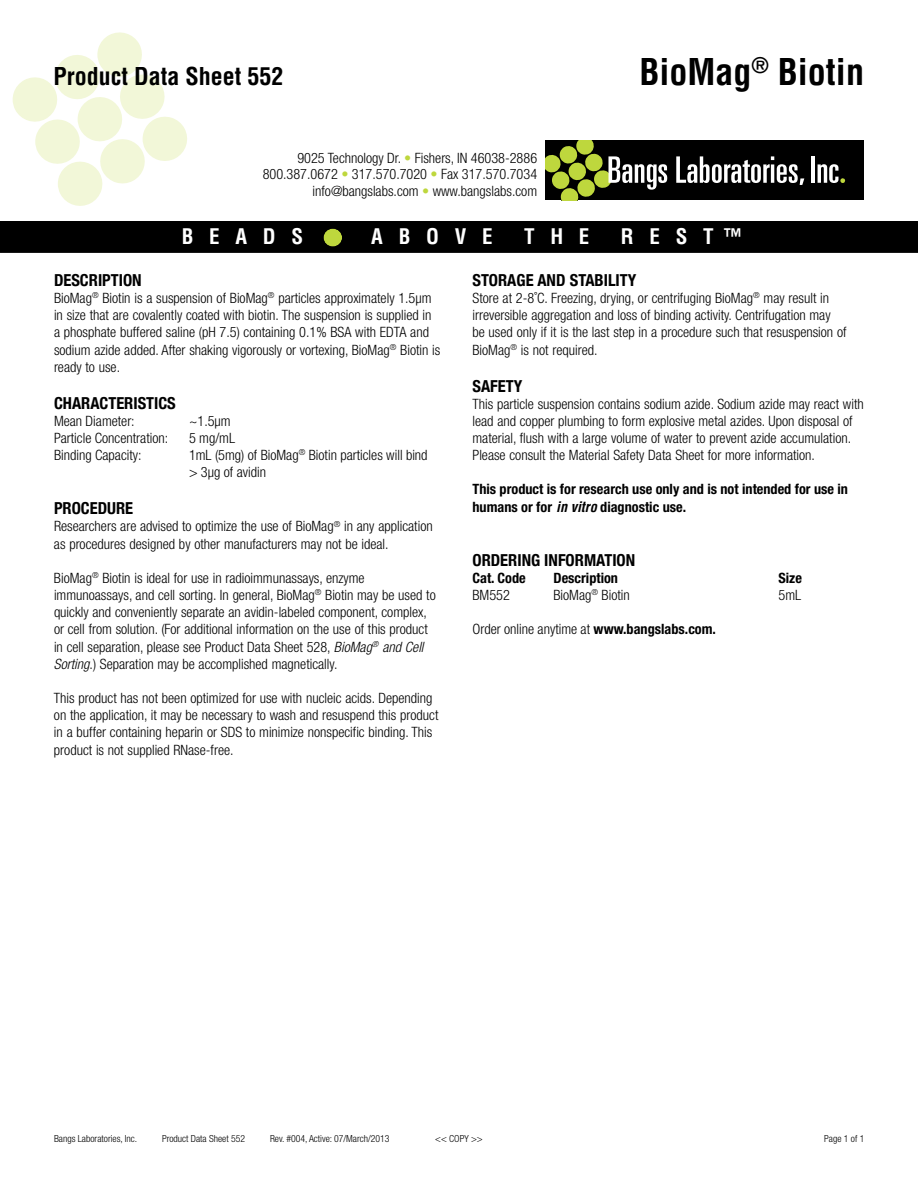
<style>
.page{position:relative;width:918px;height:1188px;background:#fff}
.page>*{position:absolute;margin:0;border:0;box-sizing:border-box;transform-origin:0 0}
.t1{font:700 condensed 36px "Helvetica";color:#000}
.t2{font:700 condensed 24px "Helvetica";color:#000}
.t3{font:700 condensed 21px "Helvetica";color:#fff}
.t4{font:700 condensed 16.5px "Helvetica Neue";color:#000}
.t5{font:300 condensed 14.25px/17.1px "Helvetica Neue";color:#000}
.t6{font:700 condensed 14.25px/17.1px "Helvetica Neue";color:#000}
.t7{font:300 condensed 9.75px "Helvetica Neue";color:#000}
.s1{color:#bed73d}
.s2{font-style:italic}
.s3{font-family:"Helvetica";font-style:italic}
.s4{font-weight:700}
</style>
<div class="page">
<div style="left:1px;top:222px;width:916px;height:30px;background:#000"></div>
<div style="left:0;top:221px;width:918px;height:32px;border:2px solid #000"></div>
<svg style="left:13px;top:32px;width:174px;height:174px"></svg>
<div style="left:324px;top:229px;width:18px;height:18px;background:#bed73d;border-radius:50%"></div>
<div style="left:546px;top:141px;width:318px;height:59px;background:#000"></div>
<svg style="left:546px;top:141px;width:121px;height:59px"></svg>
<svg style="left:676px;top:156px;width:128px;height:29px"></svg>
<hr style="left:811px;top:156px;width:4px;height:27px;background:#fff">
<svg style="left:818px;top:164px;width:27px;height:19px"></svg>
<h2 class="t2" style="left:54px;top:62px;width:232px">Product Data Sheet 552</h2>
<h1 class="t1" style="left:640px;top:50px;width:226px">BioMag<sup>®</sup> Biotin</h1>
<p class="t5" style="left:263px;top:149px;width:276px;line-height:16.5px;text-align:right">9025 Technology Dr. <span class="s1">•</span> Fishers, IN 46038-2886<br>800.387.0672 <span class="s1">•</span> 317.570.7020 <span class="s1">•</span> Fax 317.570.7034 info@bangslabs.com <span class="s1">•</span> www.bangslabs.com</p>
<h3 class="t3" style="left:182px;top:224px;width:123px">B E A D S</h3>
<h3 class="t3" style="left:371px;top:224px;width:123px">A B O V E</h3>
<h3 class="t3" style="left:524px;top:224px;width:67px">T H E</h3>
<h3 class="t3" style="left:621px;top:224px;width:123px">R E S T ™</h3>
<p class="t4" style="left:54px;top:270px;width:89px">DESCRIPTION</p>
<p class="t5" style="left:54px;top:289px;width:388px">BioMag<sup>®</sup> Biotin is a suspension of BioMag<sup>®</sup> particles approximately 1.5µm in size that are covalently coated with biotin. The suspension is supplied in a phosphate buffered saline (pH 7.5) containing 0.1% BSA with EDTA and sodium azide added. After shaking vigorously or vortexing, BioMag<sup>®</sup> Biotin is ready to use.</p>
<p class="t4" style="left:54px;top:393px;width:123px">CHARACTERISTICS</p>
<p class="t5" style="left:54px;top:412px;width:82px">Mean Diameter:</p>
<p class="t5" style="left:189px;top:412px;width:43px">~1.5µm</p>
<p class="t5" style="left:54px;top:429px;width:116px">Particle Concentration:</p>
<p class="t5" style="left:189px;top:429px;width:48px">5 mg/mL</p>
<p class="t5" style="left:54px;top:446px;width:89px">Binding Capacity:</p>
<p class="t5" style="left:189px;top:446px;width:240px">1mL (5mg) of BioMag<sup>®</sup> Biotin particles will bind &gt; 3µg of avidin</p>
<p class="t4" style="left:54px;top:498px;width:81px">PROCEDURE</p>
<p class="t5" style="left:54px;top:518px;width:380px">Researchers are advised to optimize the use of BioMag<sup>®</sup> in any application as procedures designed by other manufacturers may not be ideal.</p>
<p class="t5" style="left:54px;top:569px;width:383px">BioMag<sup>®</sup> Biotin is ideal for use in radioimmunassays, enzyme immunoassays, and cell sorting. In general, BioMag<sup>®</sup> Biotin may be used to quickly and conveniently separate an avidin-labeled component, complex, or cell from solution. (For additional information on the use of this product in cell separation, please see Product Data Sheet 528, <span class="s2">BioMag</span><sup>®</sup> <span class="s2">and Cell Sorting</span>.) Separation may be accomplished magnetically.</p>
<p class="t5" style="left:54px;top:689px;width:386px">This product has not been optimized for use with nucleic acids. Depending on the application, it may be necessary to wash and resuspend this product in a buffer containing heparin or SDS to minimize nonspecific binding. This product is not supplied RNase-free.</p>
<p class="t4" style="left:472px;top:270px;width:165px">STORAGE AND STABILITY</p>
<p class="t5" style="left:472px;top:289px;width:376px">Store at 2-8˚C. Freezing, drying, or centrifuging BioMag<sup>®</sup> may result in irreversible aggregation and loss of binding activity. Centrifugation may be used only if it is the last step in a procedure such that resuspension of BioMag<sup>®</sup> is not required.</p>
<p class="t4" style="left:472px;top:376px;width:51px">SAFETY</p>
<p class="t5" style="left:472px;top:395px;width:393px">This particle suspension contains sodium azide. Sodium azide may react with lead and copper plumbing to form explosive metal azides. Upon disposal of material, flush with a large volume of water to prevent azide accumulation.<br>Please consult the Material Safety Data Sheet for more information.</p>
<p class="t6" style="left:472px;top:481px;width:377px">This product is for research use only and is not intended for use in humans or for <span class="s3">in vitro</span> diagnostic use.</p>
<p class="t4" style="left:472px;top:550px;width:164px">ORDERING INFORMATION</p>
<p class="t6" style="left:472px;top:569px;width:55px">Cat. Code</p>
<p class="t6" style="left:553px;top:569px;width:66px">Description</p>
<p class="t6" style="left:778px;top:569px;width:25px">Size</p>
<p class="t5" style="left:472px;top:586px;width:39px">BM552</p>
<p class="t5" style="left:553px;top:586px;width:78px">BioMag<sup>®</sup> Biotin</p>
<p class="t5" style="left:778px;top:586px;width:24px">5mL</p>
<p class="t5" style="left:472px;top:620px;width:245px">Order online anytime at <span class="s4">www.bangslabs.com.</span></p>
<p class="t7" style="left:435px;top:1133px;width:49px">&lt;&lt; COPY &gt;&gt;</p>
<p class="t7" style="left:54px;top:1133px;width:85px">Bangs Laboratories, Inc.</p>
<p class="t7" style="left:162px;top:1133px;width:85px">Product Data Sheet 552</p>
<p class="t7" style="left:270px;top:1133px;width:121px">Rev. #004, Active: 07/March/2013</p>
<p class="t7" style="left:824px;top:1133px;width:42px">Page 1 of 1</p>
</div>
